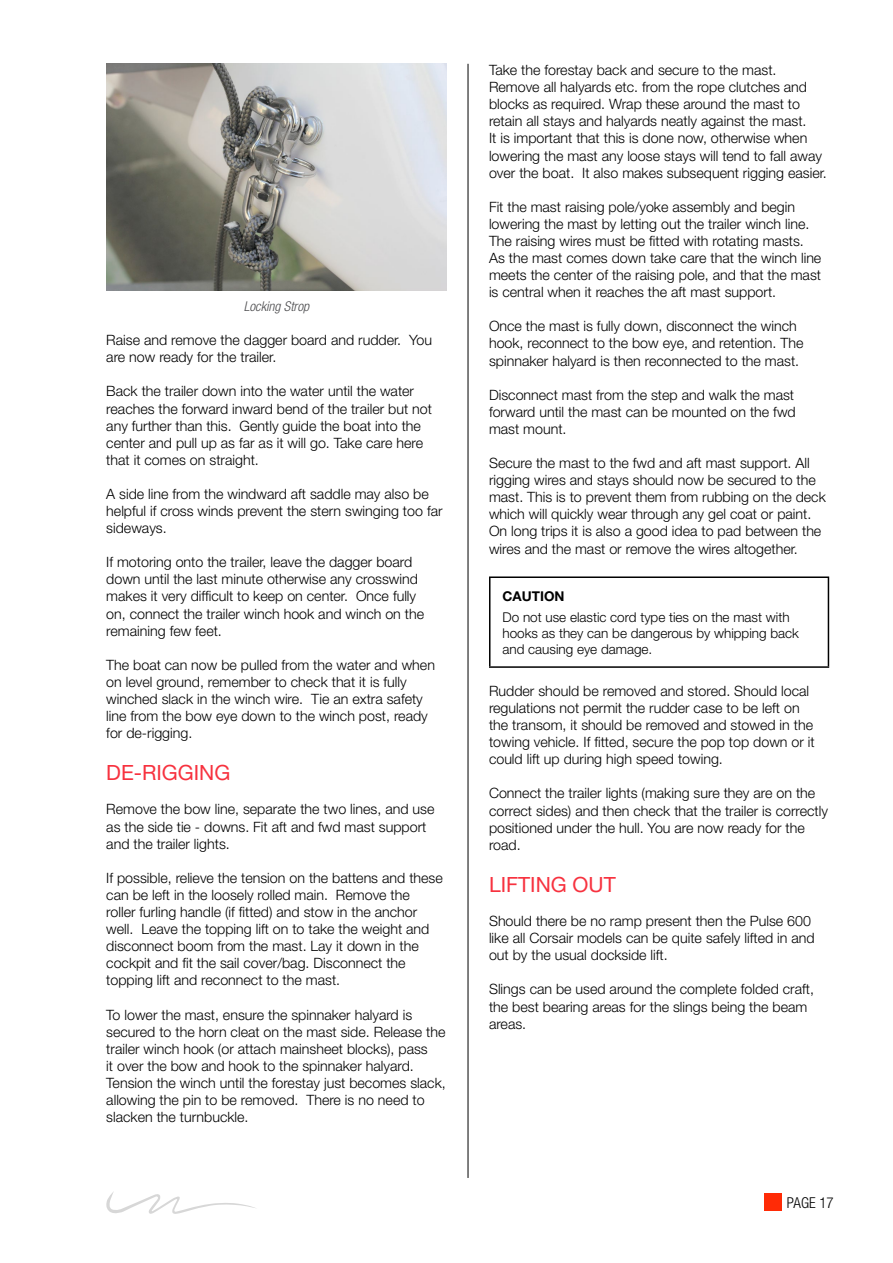
<style>
.page{position:relative;width:893px;height:1263px;background:#fff}
.page>*{position:absolute;margin:0;border:0;box-sizing:border-box;transform-origin:0 0}
.t1{font:21px "Helvetica Neue";color:#f7323f}
.t2{font:300 condensed 15px "Helvetica Neue";color:#000}
.t3{font:300 14.25px/17.1px "Helvetica Neue";color:#000}
.t4{font:300 13.5px/16.2px "Helvetica Neue";color:#000}
.t5{font:italic 300 condensed 13.5px "Helvetica Neue";color:#4d4d4f}
.t6{font:700 13.5px "Helvetica Neue";color:#000}
</style>
<div class="page">
<div style="left:765px;top:1194px;width:17px;height:17px;background:#ff2b06"></div>
<svg style="left:106px;top:1192px;width:149px;height:22px"></svg>
<hr style="left:468px;top:64px;width:1px;height:1114px;background:#000">
<img style="left:106px;top:64px;width:340px;height:227px">
<hr style="left:489px;top:576px;width:340px;height:2px;background:#000">
<hr style="left:489px;top:578px;width:1px;height:88px;background:#000">
<hr style="left:828px;top:578px;width:1px;height:88px;background:#000">
<hr style="left:489px;top:666px;width:340px;height:2px;background:#000">
<p class="t5" style="left:244px;top:299px;width:67px">Locking Strop</p>
<p class="t3" style="left:106px;top:331px;width:327px">Raise and remove the dagger board and rudder. You are now ready for the trailer.</p>
<p class="t3" style="left:106px;top:382px;width:327px">Back the trailer down into the water until the water reaches the forward inward bend of the trailer but not any further than this. Gently guide the boat into the center and pull up as far as it will go. Take care here that it comes on straight.</p>
<p class="t3" style="left:106px;top:485px;width:338px">A side line from the windward aft saddle may also be helpful if cross winds prevent the stern swinging too far sideways.</p>
<p class="t3" style="left:106px;top:553px;width:319px">If motoring onto the trailer, leave the dagger board down until the last minute otherwise any crosswind makes it very difficult to keep on center. Once fully on, connect the trailer winch hook and winch on the remaining few feet.</p>
<p class="t3" style="left:106px;top:656px;width:330px">The boat can now be pulled from the water and when on level ground, remember to check that it is fully winched slack in the winch wire. Tie an extra safety line from the bow eye down to the winch post, ready for de-rigging.</p>
<h1 class="t1" style="left:106px;top:760px;width:126px">DE-RIGGING</h1>
<p class="t3" style="left:106px;top:800px;width:330px">Remove the bow line, separate the two lines, and use as the side tie - downs. Fit aft and fwd mast support and the trailer lights.</p>
<p class="t3" style="left:106px;top:869px;width:338px">If possible, relieve the tension on the battens and these can be left in the loosely rolled main. Remove the<br>roller furling handle (if fitted) and stow in the anchor well. Leave the topping lift on to take the weight and disconnect boom from the mast. Lay it down in the cockpit and fit the sail cover/bag. Disconnect the topping lift and reconnect to the mast.</p>
<p class="t3" style="left:106px;top:1005px;width:341px">To lower the mast, ensure the spinnaker halyard is secured to the horn cleat on the mast side. Release the trailer winch hook (or attach mainsheet blocks), pass<br>it over the bow and hook to the spinnaker halyard.<br>Tension the winch until the forestay just becomes slack, allowing the pin to be removed. There is no need to slacken the turnbuckle.</p>
<p class="t3" style="left:489px;top:61px;width:339px">Take the forestay back and secure to the mast.<br>Remove all halyards etc. from the rope clutches and blocks as required. Wrap these around the mast to retain all stays and halyards neatly against the mast.<br>It is important that this is done now, otherwise when lowering the mast any loose stays will tend to fall away over the boat. It also makes subsequent rigging easier.</p>
<p class="t3" style="left:489px;top:198px;width:334px">Fit the mast raising pole/yoke assembly and begin lowering the mast by letting out the trailer winch line.<br>The raising wires must be fitted with rotating masts.<br>As the mast comes down take care that the winch line meets the center of the raising pole, and that the mast is central when it reaches the aft mast support.</p>
<p class="t3" style="left:489px;top:317px;width:316px">Once the mast is fully down, disconnect the winch hook, reconnect to the bow eye, and retention. The spinnaker halyard is then reconnected to the mast.</p>
<p class="t3" style="left:489px;top:386px;width:308px;text-align:justify">Disconnect mast from the step and walk the mast forward until the mast can be mounted on the fwd mast mount.</p>
<p class="t3" style="left:489px;top:454px;width:338px">Secure the mast to the fwd and aft mast support. All rigging wires and stays should now be secured to the mast. This is to prevent them from rubbing on the deck which will quickly wear through any gel coat or paint.<br>On long trips it is also a good idea to pad between the wires and the mast or remove the wires altogether.</p>
<p class="t6" style="left:502px;top:587px;width:63px">CAUTION</p>
<p class="t4" style="left:502px;top:609px;width:298px">Do not use elastic cord type ties on the mast with hooks as they can be dangerous by whipping back and causing eye damage.</p>
<p class="t3" style="left:489px;top:682px;width:327px">Rudder should be removed and stored. Should local regulations not permit the rudder case to be left on the transom, it should be removed and stowed in the towing vehicle. If fitted, secure the pop top down or it could lift up during high speed towing.</p>
<p class="t3" style="left:489px;top:784px;width:340px">Connect the trailer lights (making sure they are on the correct sides) and then check that the trailer is correctly positioned under the hull. You are now ready for the road.</p>
<h1 class="t1" style="left:489px;top:872px;width:128px">LIFTING OUT</h1>
<p class="t3" style="left:489px;top:912px;width:327px">Should there be no ramp present then the Pulse 600 like all Corsair models can be quite safely lifted in and out by the usual dockside lift.</p>
<p class="t3" style="left:489px;top:980px;width:326px">Slings can be used around the complete folded craft, the best bearing areas for the slings being the beam areas.</p>
<p class="t2" style="left:787px;top:1194px;width:48px">PAGE 17</p>
</div>
